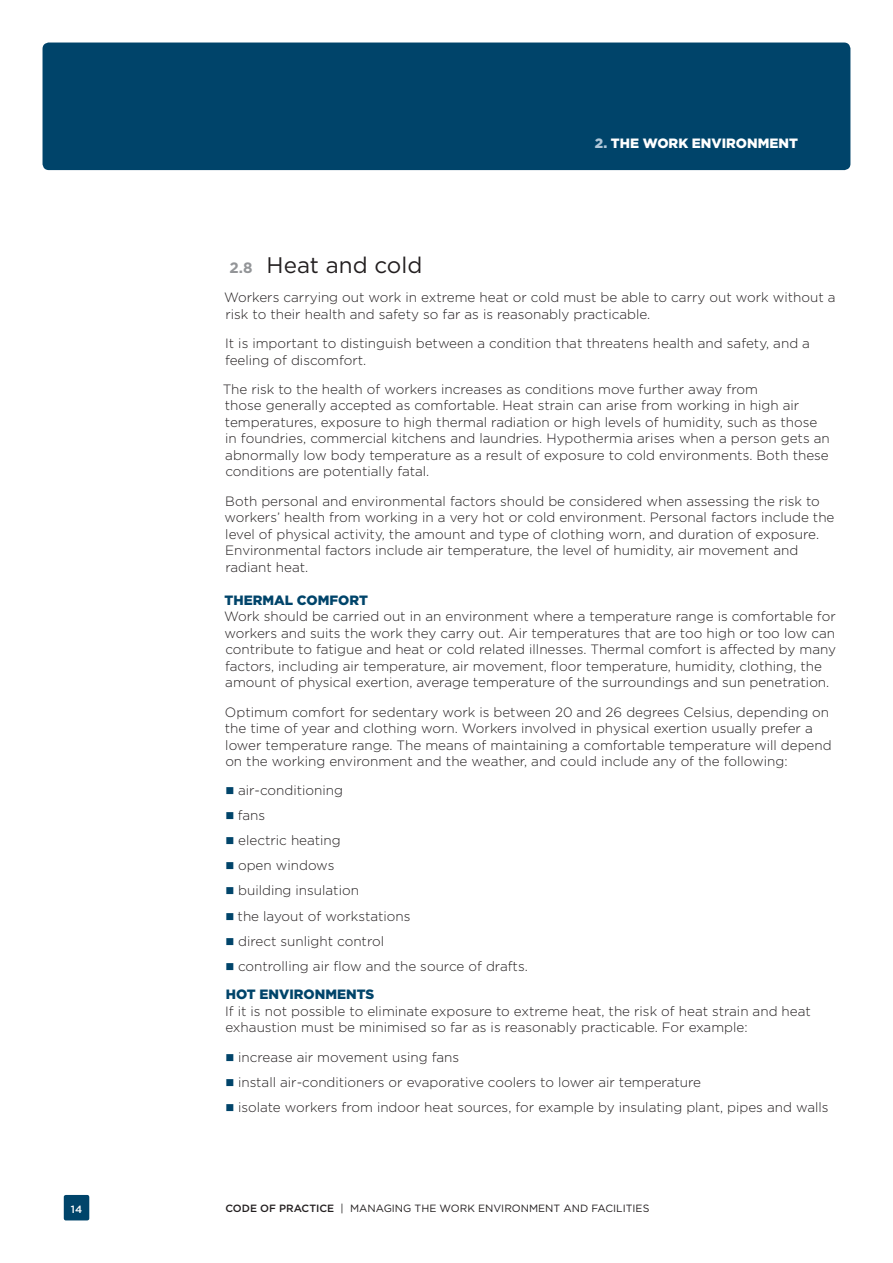
<style>
.page{position:relative;width:893px;height:1263px;background:#fff}
.page>*{position:absolute;margin:0;border:0;box-sizing:border-box;transform-origin:0 0}
.Body_copy{font:22.5px "Gotham";color:#231f20}
.Body_copy-2{font:300 13.5px/16.5px "Gotham";color:#231f20}
.Header_3{font:900 13.5px "Gotham";color:#00446a}
.Running_header{font:900 13.5px "Gotham";color:#fff}
.t1{font:10.5px "Gotham";color:#231f20}
.t2{font:500 10.5px "Gotham";color:#fff}
.s1{color:#b0c7d9}
.s2{font-weight:700;font-size:15px;color:#939598}
.s3{font-weight:500}
</style>
<div class="page">
<div style="left:43px;top:43px;width:807px;height:127px;background:#00446a;border-radius:6px"></div>
<div style="left:64px;top:1195px;width:25px;height:25px;background:#00446a;border-radius:2px"></div>
<p class="Running_header" style="left:595px;top:135px;width:205px"><span class="s1">2.</span> THE WORK ENVIRONMENT</p>
<p class="Body_copy" style="left:229px;top:252px;width:194px"><span class="s2">2.8</span> Heat and cold</p>
<p class="Body_copy-2" style="left:224px;top:289px;width:613px">Workers carrying out work in extreme heat or cold must be able to carry out work without a risk to their health and safety so far as is reasonably practicable.</p>
<p class="Body_copy-2" style="left:225px;top:335px;width:586px">It is important to distinguish between a condition that threatens health and safety, and a feeling of discomfort.</p>
<p class="Body_copy-2" style="left:223px;top:381px;width:609px">The risk to the health of workers increases as conditions move further away from<br>those generally accepted as comfortable. Heat strain can arise from working in high air temperatures, exposure to high thermal radiation or high levels of humidity, such as those in foundries, commercial kitchens and laundries. Hypothermia arises when a person gets an abnormally low body temperature as a result of exposure to cold environments. Both these conditions are potentially fatal.</p>
<p class="Body_copy-2" style="left:224px;top:493px;width:611px">Both personal and environmental factors should be considered when assessing the risk to workers’ health from working in a very hot or cold environment. Personal factors include the level of physical activity, the amount and type of clothing worn, and duration of exposure.<br>Environmental factors include air temperature, the level of humidity, air movement and radiant heat.</p>
<p class="Header_3" style="left:224px;top:592px;width:145px">THERMAL COMFORT</p>
<p class="Body_copy-2" style="left:224px;top:608px;width:613px">Work should be carried out in an environment where a temperature range is comfortable for workers and suits the work they carry out. Air temperatures that are too high or too low can contribute to fatigue and heat or cold related illnesses. Thermal comfort is affected by many factors, including air temperature, air movement, floor temperature, humidity, clothing, the amount of physical exertion, average temperature of the surroundings and sun penetration.</p>
<p class="Body_copy-2" style="left:225px;top:703px;width:608px">Optimum comfort for sedentary work is between 20 and 26 degrees Celsius, depending on the time of year and clothing worn. Workers involved in physical exertion usually prefer a lower temperature range. The means of maintaining a comfortable temperature will depend on the working environment and the weather, and could include any of the following:</p>
<p class="Body_copy-2" style="left:238px;top:782px;width:106px">air-conditioning</p>
<p class="Body_copy-2" style="left:238px;top:807px;width:29px">fans</p>
<p class="Body_copy-2" style="left:238px;top:832px;width:104px">electric heating</p>
<p class="Body_copy-2" style="left:238px;top:857px;width:98px">open windows</p>
<p class="Body_copy-2" style="left:238px;top:882px;width:122px">building insulation</p>
<p class="Body_copy-2" style="left:238px;top:907px;width:174px">the layout of workstations</p>
<p class="Body_copy-2" style="left:238px;top:932px;width:147px">direct sunlight control</p>
<p class="Body_copy-2" style="left:238px;top:957px;width:291px">controlling air flow and the source of drafts.</p>
<p class="Header_3" style="left:226px;top:986px;width:150px">HOT ENVIRONMENTS</p>
<p class="Body_copy-2" style="left:225px;top:1003px;width:587px">If it is not possible to eliminate exposure to extreme heat, the risk of heat strain and heat exhaustion must be minimised so far as is reasonably practicable. For example:</p>
<p class="Body_copy-2" style="left:238px;top:1048px;width:223px">increase air movement using fans</p>
<p class="Body_copy-2" style="left:238px;top:1073px;width:464px">install air-conditioners or evaporative coolers to lower air temperature</p>
<p class="Body_copy-2" style="left:238px;top:1098px;width:592px">isolate workers from indoor heat sources, for example by insulating plant, pipes and walls</p>
<p class="t2" style="left:71px;top:1202px;width:13px">14</p>
<p class="t1" style="left:225px;top:1202px;width:425px"><span class="s3">CODE OF PRACTICE</span> | MANAGING THE WORK ENVIRONMENT AND FACILITIES</p>
</div>
